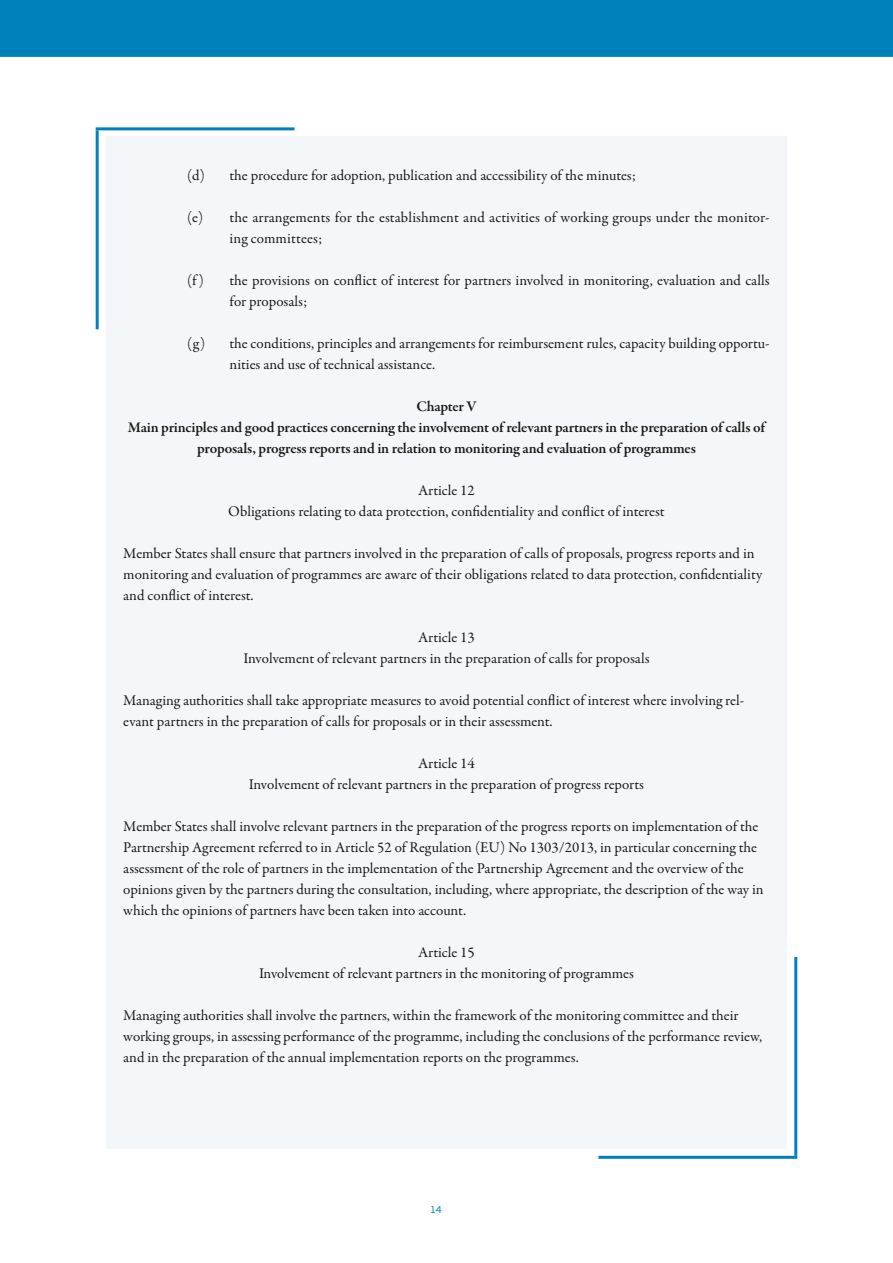
<style>
.page{position:relative;width:893px;height:1263px;background:#fff}
.page>*{position:absolute;margin:0;border:0;box-sizing:border-box;transform-origin:0 0}
.body_reglement{font:15px/21px "Garamond Premr Pro";color:#1a1a18}
.body_centré{font:15px/21px "Garamond Premr Pro";letter-spacing:-.005em;color:#1a1a18;text-align:center}
.body_centré-2{font:600 15px/21px "Garamond Premr Pro";letter-spacing:-.015em;color:#1a1a18;text-align:center}
.t1{font:10.5px "EC Square Sans Pro";color:#0081bb}
</style>
<div class="page">
<div style="left:0;top:0;width:893px;height:57px;background:#0081bb"></div>
<hr style="left:794px;top:957px;width:3px;height:199px;background:#0081bb">
<hr style="left:598px;top:1156px;width:199px;height:3px;background:#0081bb">
<hr style="left:96px;top:130px;width:3px;height:199px;background:#0081bb">
<hr style="left:96px;top:127px;width:199px;height:3px;background:#0081bb">
<div style="left:106px;top:136px;width:681px;height:1012px;background:#f4f7fa"></div>
<p class="body_reglement" style="left:187px;top:165px;width:450px">(d) the procedure for adoption, publication and accessibility of the minutes;</p>
<p class="body_reglement" style="left:230px;top:207px;width:542px;text-indent:-43px">(e) the arrangements for the establishment and activities of working groups under the monitor&shy;ing committees;</p>
<p class="body_reglement" style="left:230px;top:270px;width:541px;text-indent:-43px">(f ) the provisions on conflict of interest for partners involved in monitoring, evaluation and calls for proposals;</p>
<p class="body_reglement" style="left:230px;top:333px;width:542px;text-indent:-43px">(g) the conditions, principles and arrangements for reimbursement rules, capacity building opportu&shy;nities and use of technical assistance.</p>
<p class="body_centré-2" style="left:128px;top:396px;width:639px">Chapter V<br>Main principles and good practices concerning the involvement of relevant partners in the preparation of calls of proposals, progress reports and in relation to monitoring and evaluation of programmes</p>
<p class="body_centré" style="left:228px;top:480px;width:438px">Article 12<br>Obligations relating to data protection, confidentiality and conflict of interest</p>
<p class="body_reglement" style="left:123px;top:543px;width:641px">Member States shall ensure that partners involved in the preparation of calls of proposals, progress reports and in monitoring and evaluation of programmes are aware of their obligations related to data protection, confidentiality and conflict of interest.</p>
<p class="body_centré" style="left:243px;top:627px;width:407px">Article 13<br>Involvement of relevant partners in the preparation of calls for proposals</p>
<p class="body_reglement" style="left:123px;top:690px;width:622px">Managing authorities shall take appropriate measures to avoid potential conflict of interest where involving rel&shy;evant partners in the preparation of calls for proposals or in their assessment.</p>
<p class="body_centré" style="left:249px;top:753px;width:397px">Article 14<br>Involvement of relevant partners in the preparation of progress reports</p>
<p class="body_reglement" style="left:123px;top:816px;width:642px">Member States shall involve relevant partners in the preparation of the progress reports on implementation of the Partnership Agreement referred to in Article 52 of Regulation (EU) No 1303/2013, in particular concerning the assessment of the role of partners in the implementation of the Partnership Agreement and the overview of the opinions given by the partners during the consultation, including, where appropriate, the description of the way in which the opinions of partners have been taken into account.</p>
<p class="body_centré" style="left:259px;top:942px;width:376px">Article 15<br>Involvement of relevant partners in the monitoring of programmes</p>
<p class="body_reglement" style="left:123px;top:1005px;width:640px">Managing authorities shall involve the partners, within the framework of the monitoring committee and their working groups, in assessing performance of the programme, including the conclusions of the performance review, and in the preparation of the annual implementation reports on the programmes.</p>
<p class="t1" style="left:430px;top:1203px;width:13px">14</p>
</div>
